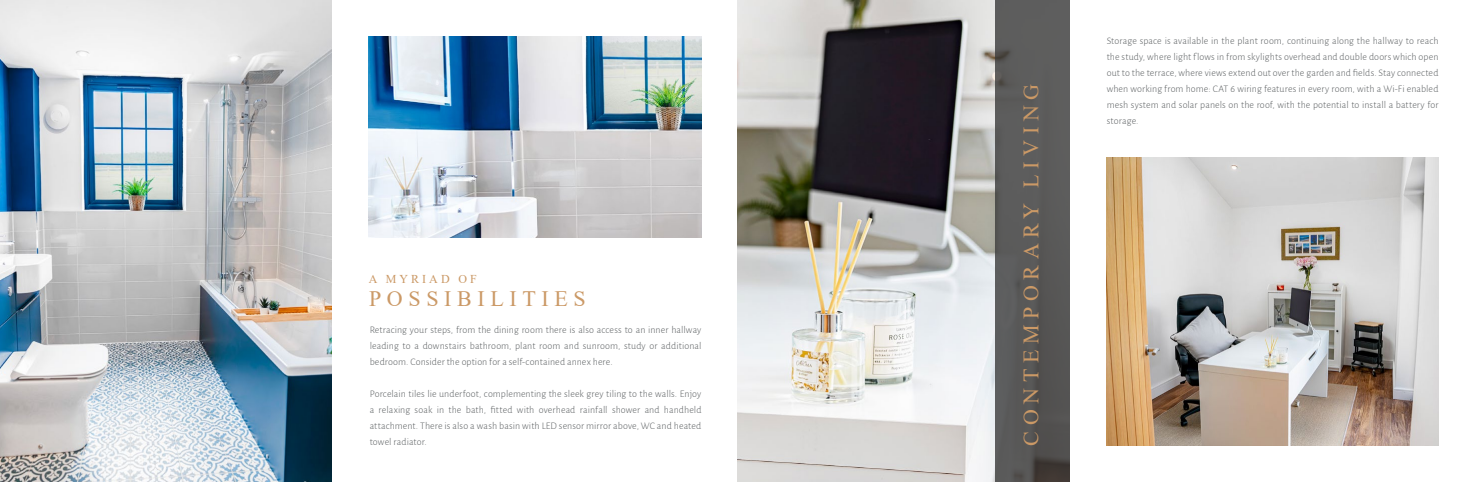
<style>
.page{position:relative;width:1475px;height:482px;background:#fff}
.page>*{position:absolute;margin:0;border:0;box-sizing:border-box;transform-origin:0 0}
.t1{font:22px "Times New Roman";letter-spacing:.255em;color:#cb9966}
.t2{font:12px "Times New Roman";letter-spacing:.255em;color:#cb9966}
.t3{font:300 10px/16px "Alegreya Sans";letter-spacing:.01em;color:#5a5e60;text-align:justify}
</style>
<div class="page">
<img style="left:0;top:0;width:332px;height:482px">
<img style="left:369px;top:36px;width:332px;height:202px">
<img style="left:737px;top:0;width:257px;height:482px">
<img style="left:1106px;top:157px;width:332px;height:289px">
<div style="left:994px;top:0;width:75px;height:482px;background:linear-gradient(to bottom,#5f5f5f,#535251)"></div>
<p class="t2" style="left:369px;top:271px;width:109px">A MYRIAD OF</p>
<h1 class="t1" style="left:369px;top:283px;width:218px">POSSIBILITIES</h1>
<p class="t3" style="left:369px;top:321px;width:333px">Retracing your steps, from the dining room there is also access to an inner hallway leading to a downstairs bathroom, plant room and sunroom, study or additional bedroom. Consider the option for a self-contained annex here.</p>
<p class="t3" style="left:369px;top:385px;width:333px">Porcelain tiles lie underfoot, complementing the sleek grey tiling to the walls. Enjoy a relaxing soak in the bath, fitted with overhead rainfall shower and handheld attachment. There is also a wash basin with LED sensor mirror above, WC and heated towel radiator.</p>
<h1 class="t1" style="left:1015px;top:446px;width:363px;rotate:-90deg">CONTEMPORARY LIVING</h1>
<p class="t3" style="left:1106px;top:32px;width:333px">Storage space is available in the plant room, continuing along the hallway to reach the study, where light flows in from skylights overhead and double doors which open out to the terrace, where views extend out over the garden and fields. Stay connected when working from home: CAT 6 wiring features in every room, with a Wi-Fi enabled mesh system and solar panels on the roof, with the potential to install a battery for storage.</p>
</div>
